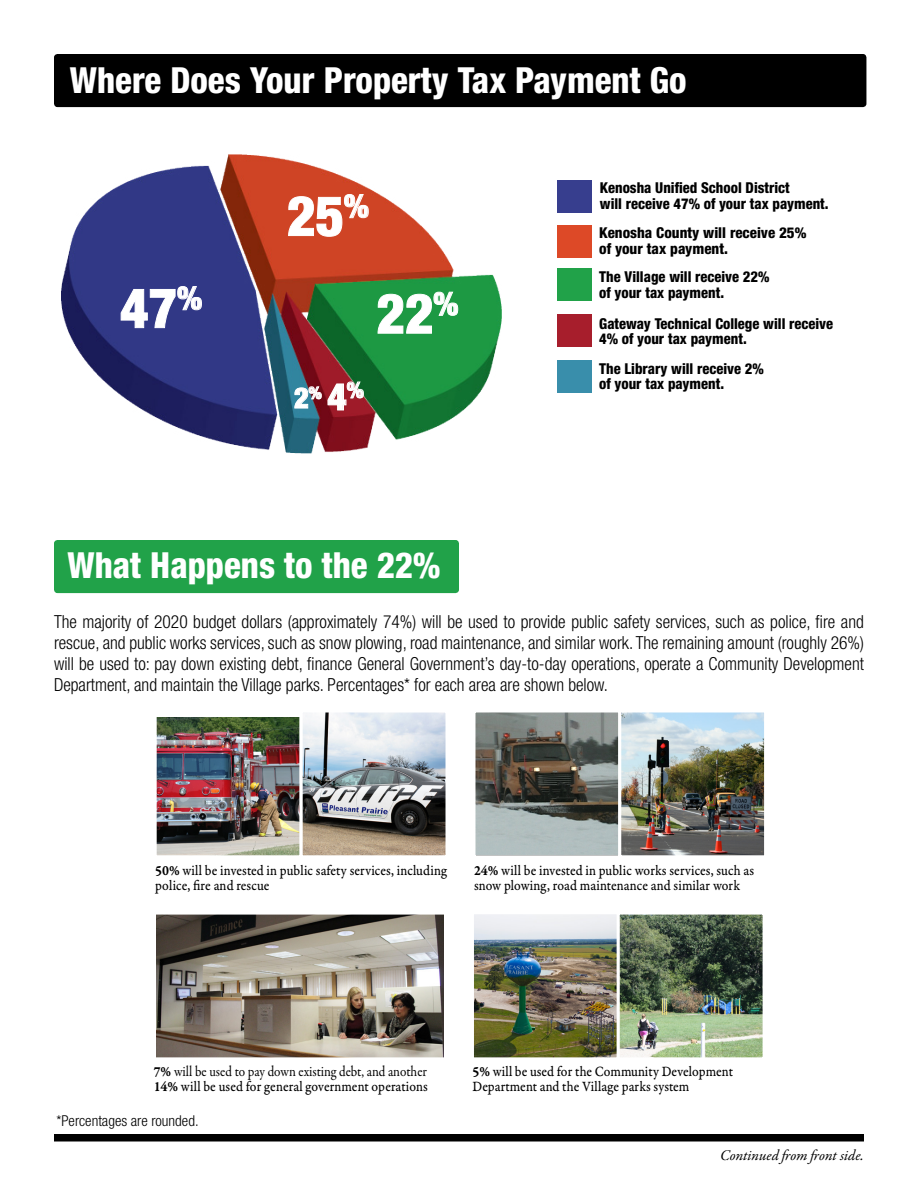
<style>
.page{position:relative;width:918px;height:1188px;background:#fff}
.page>*{position:absolute;margin:0;border:0;box-sizing:border-box;transform-origin:0 0}
.t1{font:800 condensed 55.05px "Helvetica Neue LT Std";color:#fff}
.t2{font:800 condensed 37.5px "Helvetica Neue LT Std";color:#fff}
.t3{font:800 condensed 36px "Helvetica Neue LT Std";color:#fff}
.t4{font:800 condensed 32.1px "Helvetica Neue LT Std";color:#fff}
.t5{font:800 condensed 28.5px "Helvetica Neue LT Std";color:#fff}
.t6{font:300 condensed 18px/21px "Helvetica Neue LT Std";color:#000;text-align:justify}
.t7{font:15px/15px "Garamond Premr Pro Capt";letter-spacing:.005em;color:#000;scale:.88 1}
.t8{font:800 condensed 15px/16.4px "Helvetica Neue LT Std";color:#000}
.t9{font:15px "Garamond Premr Pro";color:#000;scale:.88 1}
.t10{font:italic 15px "Garamond Premr Pro";letter-spacing:-.005em;color:#000}
.t11{font:300 condensed 15px "Helvetica Neue LT Std";color:#000}
.s1{font-family:"Garamond Premr Pro Smbd Capt"}
</style>
<div class="page">
<img style="left:61px;top:154px;width:441px;height:299px">
<div style="left:54px;top:1134px;width:810px;height:8px;background:#000"></div>
<div style="left:54px;top:540px;width:405px;height:53px;background:#21a249;border-radius:4px"></div>
<img style="left:158px;top:717px;width:140px;height:137px">
<div style="left:154px;top:710px;width:148px;height:148px;border:3px solid #fff"></div>
<img style="left:304px;top:714px;width:140px;height:140px">
<div style="left:300px;top:710px;width:148px;height:148px;border:3px solid #fff"></div>
<img style="left:476px;top:714px;width:287px;height:140px">
<div style="left:472px;top:710px;width:149px;height:148px;border:3px solid #fff"></div>
<div style="left:618px;top:710px;width:149px;height:148px;border:3px solid #fff"></div>
<img style="left:157px;top:916px;width:286px;height:140px">
<div style="left:152px;top:912px;width:295px;height:148px;border:3px solid #fff"></div>
<img style="left:475px;top:915px;width:141px;height:141px">
<div style="left:471px;top:911px;width:149px;height:149px;border:3px solid #fff"></div>
<img style="left:621px;top:916px;width:141px;height:140px">
<div style="left:617px;top:912px;width:149px;height:148px;border:3px solid #fff"></div>
<div style="left:54px;top:54px;width:812px;height:53px;background:#000;border-radius:4px"></div>
<svg style="left:377px;top:291px;width:81px;height:43px;background:#3da75e"></svg>
<svg style="left:288px;top:194px;width:81px;height:43px;background:#d66045"></svg>
<svg style="left:120px;top:286px;width:82px;height:42px;background:#4b5195"></svg>
<svg style="left:294px;top:381px;width:70px;height:30px;background:#8f5a65"></svg>
<div style="left:557px;top:225px;width:35px;height:32px;background:#dd4927"></div>
<div style="left:557px;top:269px;width:35px;height:32px;background:#21a249"></div>
<div style="left:557px;top:315px;width:35px;height:32px;background:#a71e2c"></div>
<div style="left:557px;top:360px;width:35px;height:33px;background:#398eab"></div>
<div style="left:557px;top:181px;width:35px;height:32px;background:#373e8e"></div>
<h3 class="t3" style="left:70px;top:58px;width:618px">Where Does Your Property Tax Payment Go</h3>
<h1 class="t1" style="left:120px;top:274px;width:84px">47<sup>%</sup></h1>
<h1 class="t1" style="left:287px;top:182px;width:84px">25<sup>%</sup></h1>
<h3 class="t4" style="left:433px;top:284px;width:26px">%</h3>
<h1 class="t1" style="left:376px;top:280px;width:59px">22</h1>
<h2 class="t2" style="left:327px;top:373px;width:38px">4<sup>%</sup></h2>
<h3 class="t5" style="left:294px;top:380px;width:29px">2<sup>%</sup></h3>
<h3 class="t3" style="left:68px;top:543px;width:374px">What Happens to the 22%</h3>
<p class="t8" style="left:600px;top:179px;width:230px">Kenosha Unified School District<br>will receive 47% of your tax payment.</p>
<p class="t8" style="left:599px;top:224px;width:209px">Kenosha County will receive 25% of your tax payment.</p>
<p class="t8" style="left:599px;top:269px;width:172px;line-height:15.6px">The Village will receive 22% of your tax payment.</p>
<p class="t8" style="left:599px;top:315px;width:235px">Gateway Technical College will receive</p>
<p class="t8" style="left:599px;top:330px;width:149px">4% of your tax payment.</p>
<p class="t8" style="left:599px;top:361px;width:166px;line-height:15px">The Library will receive 2% of your tax payment.</p>
<p class="t6" style="left:54px;top:611px;width:812px">The majority of 2020 budget dollars (approximately 74%) will be used to provide public safety services, such as police, fire and rescue, and public works services, such as snow plowing, road maintenance, and similar work. The remaining amount (roughly 26%) will be used to: pay down existing debt, finance General Government’s day-to-day operations, operate a Community Development Department, and maintain the Village parks. Percentages* for each area are shown below.</p>
<p class="t7" style="left:155px;top:863px;width:334px"><span class="s1">50%</span> will be invested in public safety services, including police, fire and rescue</p>
<p class="t7" style="left:474px;top:863px;width:320px"><span class="s1">24%</span> will be invested in public works services, such as snow plowing, road maintenance and similar work</p>
<p class="t9" style="left:154px;top:1063px;width:312px"><span class="s1">7%</span> will be used to pay down existing debt, and another</p>
<p class="t7" style="left:154px;top:1080px;width:313px"><span class="s1">14%</span> will be used for general government operations</p>
<p class="t11" style="left:56px;top:1112px;width:144px">*Percentages are rounded.</p>
<p class="t7" style="left:472px;top:1065px;width:297px"><span class="s1">5%</span> will be used for the Community Development<br>Department and the Village parks system</p>
<p class="t10" style="left:720px;top:1146px;width:145px">Continued from front side.</p>
</div>
